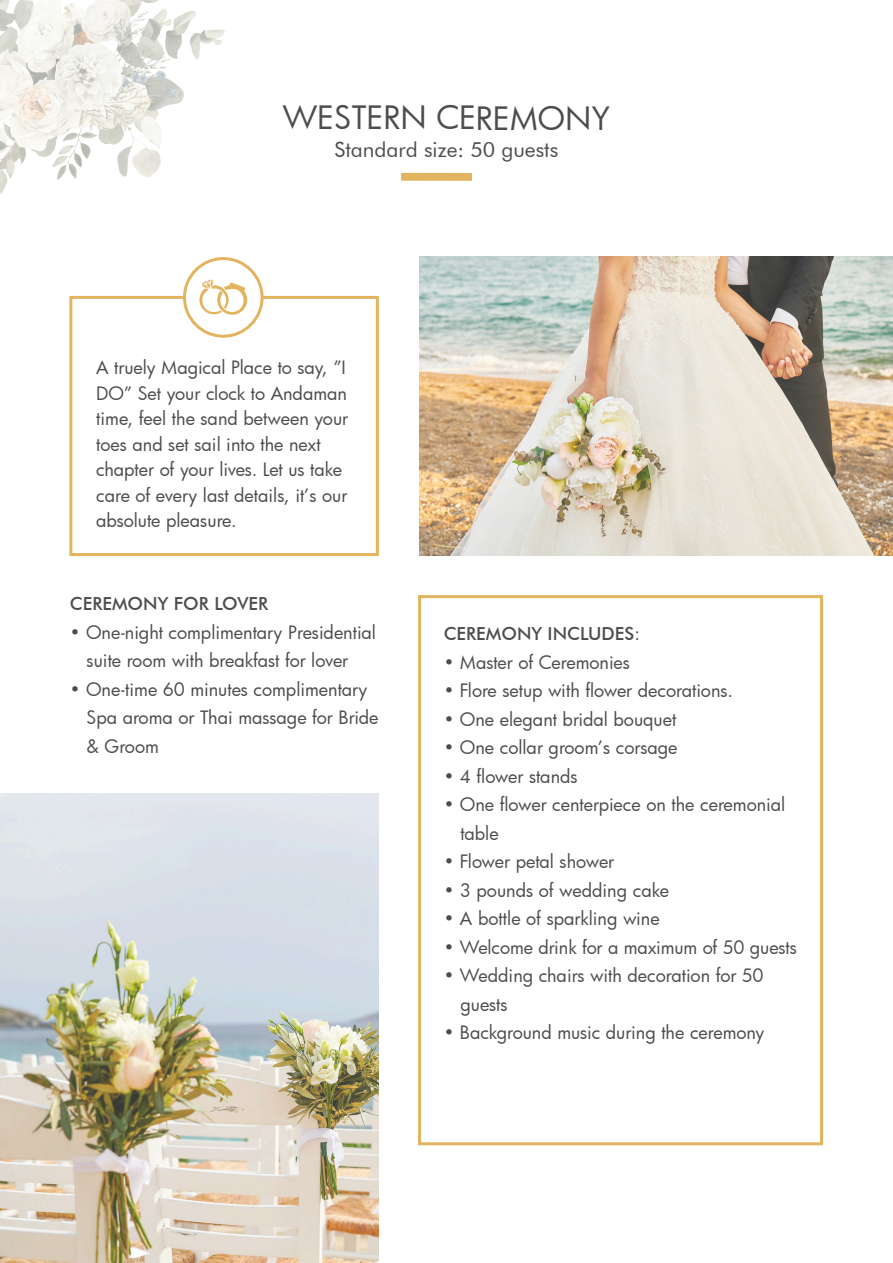
<style>
.page{position:relative;width:893px;height:1263px;background:#fff}
.page>*{position:absolute;margin:0;border:0;box-sizing:border-box;transform-origin:0 0}
.t1{font:31.5px "Futura";color:#4d4d4d}
.t2{font:21px "Futura BT";color:#4d4d4d}
.t3{font:18px/25.5px "Futura";letter-spacing:-.005em;color:#4d4d4d}
.t4{font:500 18px "Futura BT";color:#4d4d4d}
.s1{font-family:"Futura";font-weight:400}
</style>
<div class="page">
<div style="left:69px;top:296px;width:310px;height:260px;background:#fff;border:3px solid #e2b45f"></div>
<div style="left:184px;top:259px;width:78px;height:77px;background:#fff;border-radius:50%"></div>
<div style="left:183px;top:257px;width:81px;height:81px;border:3px solid #e2b45f;border-radius:50%"></div>
<svg style="left:199px;top:279px;width:49px;height:36px"></svg>
<img style="left:0;top:0;width:224px;height:194px">
<img style="left:420px;top:256px;width:473px;height:299px">
<img style="left:0;top:793px;width:379px;height:470px">
<div style="left:418px;top:595px;width:405px;height:550px;background:#fff;border:3px solid #e2b45f"></div>
<div style="left:401px;top:173px;width:71px;height:8px;background:#e2b45f"></div>
<h1 class="t1" style="left:283px;top:97px;width:329px">WESTERN CEREMONY</h1>
<p class="t2" style="left:335px;top:137px;width:225px">Standard size: 50 guests</p>
<p class="t3" style="left:96px;top:354px;width:254px">A truely Magical Place to say, ”I<br>DO” Set your clock to Andaman time, feel the sand between your toes and set sail into the next chapter of your lives. Let us take care of every last details, it’s our absolute pleasure.</p>
<p class="t4" style="left:70px;top:593px;width:200px">CEREMONY FOR LOVER</p>
<p class="t3" style="left:87px;top:617px;width:291px;line-height:28.5px;text-indent:-17px">• One-night complimentary Presidential suite room with breakfast for lover</p>
<p class="t3" style="left:87px;top:674px;width:294px;line-height:28.5px;text-indent:-17px">• One-time 60 minutes complimentary<br>Spa aroma or Thai massage for Bride &amp; Groom</p>
<p class="t4" style="left:444px;top:623px;width:198px">CEREMONY INCLUDES<span class="s1">:</span></p>
<p class="t3" style="left:444px;top:649px;width:188px">• Master of Ceremonies</p>
<p class="t3" style="left:444px;top:677px;width:291px">• Flore setup with flower decorations.</p>
<p class="t3" style="left:444px;top:706px;width:234px">• One elegant bridal bouquet</p>
<p class="t3" style="left:444px;top:734px;width:235px">• One collar groom’s corsage</p>
<p class="t3" style="left:444px;top:763px;width:136px">• 4 flower stands</p>
<p class="t3" style="left:460px;top:790px;width:326px;line-height:28.5px;text-indent:-17px">• One flower centerpiece on the ceremonial table</p>
<p class="t3" style="left:444px;top:848px;width:172px">• Flower petal shower</p>
<p class="t3" style="left:444px;top:877px;width:227px">• 3 pounds of wedding cake</p>
<p class="t3" style="left:444px;top:905px;width:218px">• A bottle of sparkling wine</p>
<p class="t3" style="left:444px;top:934px;width:355px">• Welcome drink for a maximum of 50 guests</p>
<p class="t3" style="left:460px;top:961px;width:305px;line-height:28.5px;text-indent:-17px">• Wedding chairs with decoration for 50 guests</p>
<p class="t3" style="left:444px;top:1019px;width:322px">• Background music during the ceremony</p>
</div>
